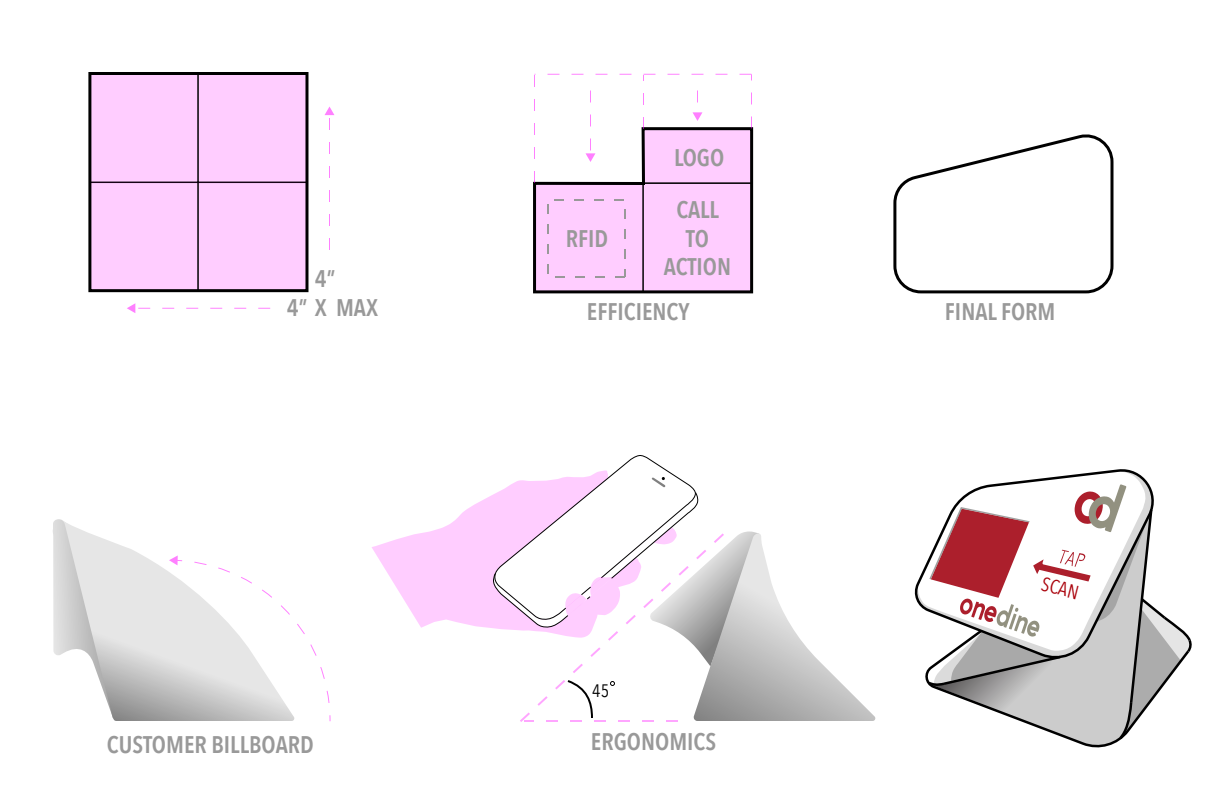
<style>
.page{position:relative;width:1224px;height:792px;background:#fff}
.page>*{position:absolute;margin:0;border:0;box-sizing:border-box;transform-origin:0 0}
.t1{font:600 24px/28.8px "Avenir Next Condensed";color:#999}
.t2{font:19.5px "Avenir Next Condensed";color:#aa040d}
.t3{font:18px "Avenir Next Condensed";color:#000}
</style>
<div class="page">
<div style="left:90px;top:183px;width:217px;height:108px;background:#ffcdff"></div>
<div style="left:89px;top:182px;width:109px;height:109px;border:1px solid #000"></div>
<div style="left:198px;top:182px;width:109px;height:109px;border:1px solid #000"></div>
<div style="left:90px;top:74px;width:217px;height:108px;background:#ffcdff"></div>
<div style="left:198px;top:73px;width:109px;height:109px;border:1px solid #000"></div>
<svg style="left:893px;top:134px;width:221px;height:160px"></svg>
<div style="left:88px;top:72px;width:220px;height:220px;border:3px solid #000"></div>
<svg style="left:325px;top:107px;width:9px;height:143px"></svg>
<svg style="left:127px;top:303px;width:143px;height:10px"></svg>
<svg style="left:533px;top:74px;width:221px;height:220px"></svg>
<div style="left:547px;top:199px;width:79px;height:79px;border:2px dashed #999"></div>
<svg style="left:914px;top:469px;width:235px;height:138px"></svg>
<svg style="left:921px;top:484px;width:271px;height:264px"></svg>
<svg style="left:53px;top:455px;width:823px;height:267px"></svg>
<p class="t1" style="left:287px;top:263px;width:93px;text-indent:28px">4”<br>4” X MAX</p>
<p class="t1" style="left:566px;top:223px;width:44px">RFID</p>
<p class="t1" style="left:674px;top:142px;width:52px">LOGO</p>
<p class="t1" style="left:664px;top:194px;width:69px;text-align:center">CALL<br>TO<br>ACTION</p>
<p class="t1" style="left:587px;top:296px;width:104px">EFFICIENCY</p>
<p class="t3" style="left:592px;top:675px;width:18px">45</p>
<p class="t1" style="left:107px;top:729px;width:208px">CUSTOMER BILLBOARD</p>
<p class="t1" style="left:591px;top:726px;width:127px">ERGONOMICS</p>
<p class="t1" style="left:945px;top:296px;width:112px">FINAL FORM</p>
<p class="t2" style="left:1046px;top:567px;width:39px;rotate:14deg">SCAN</p>
</div>
